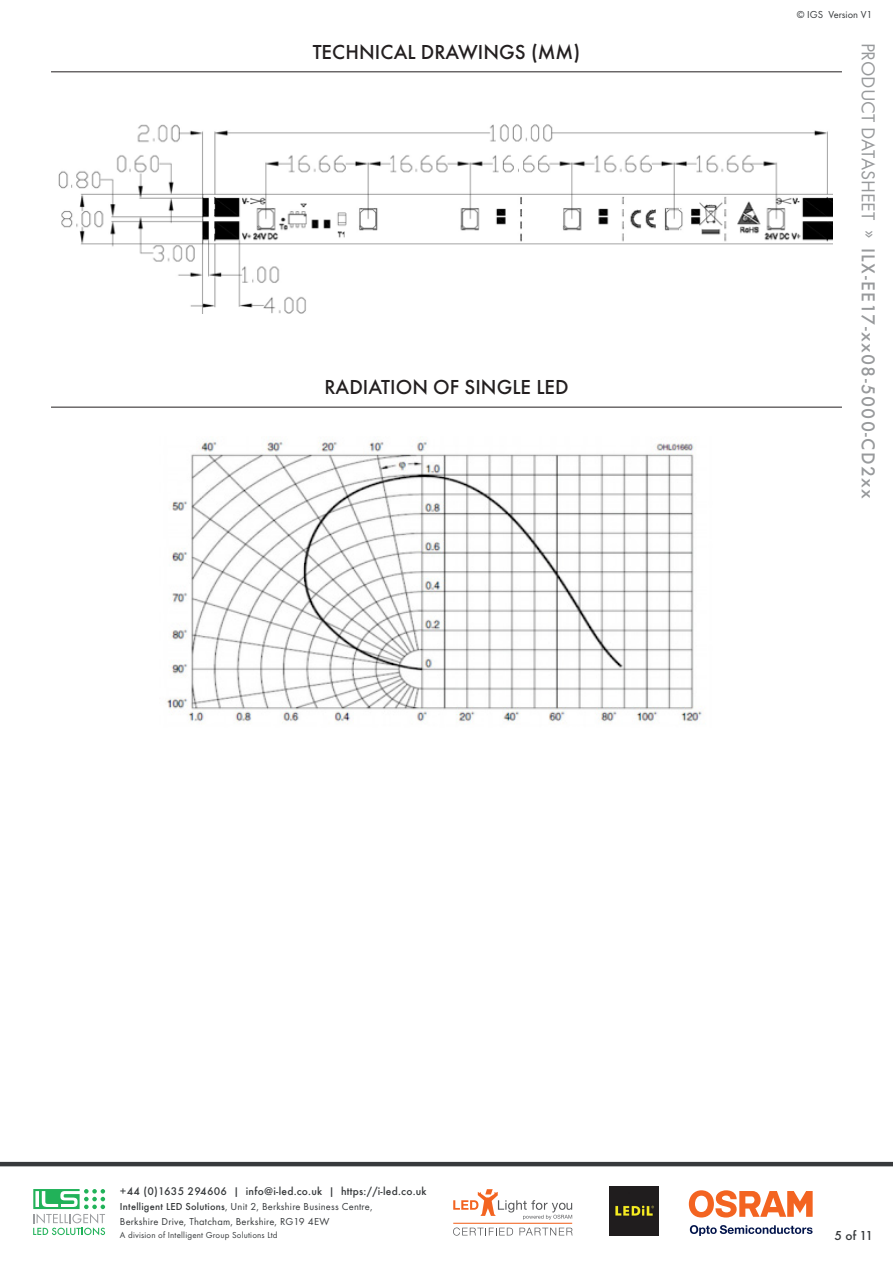
<style>
.page{position:relative;width:893px;height:1263px;background:#fff}
.page>*{position:absolute;margin:0;border:0;box-sizing:border-box;transform-origin:0 0}
.SubHeading{font:500 21px "Futura T";color:#231f20}
.t1{font:500 19.5px "Futura T";letter-spacing:.07em;color:#989a9c}
.t2{font:500 13.5px "Futura T";color:#373a3c}
.t3{font:500 11.55px "Futura T";letter-spacing:.02em;color:#373a3c}
.t4{font:10.5px/15px "Futura T";letter-spacing:.02em;color:#373a3c}
.t5{font:10.5px "Futura T";color:#373a3c}
.t6{font:9px "Futura T";letter-spacing:.02em;color:#373a3c}
.s1{font-weight:400}
.s2{font-weight:500}
</style>
<div class="page">
<svg style="left:453px;top:1189px;width:119px;height:31px"></svg>
<svg style="left:453px;top:1227px;width:60px;height:8px"></svg>
<svg style="left:519px;top:1228px;width:54px;height:7px"></svg>
<hr style="left:453px;top:1223px;width:119px;height:1px;background:#f36421">
<svg style="left:690px;top:1225px;width:122px;height:11px"></svg>
<svg style="left:689px;top:1190px;width:124px;height:27px"></svg>
<img style="left:609px;top:1186px;width:50px;height:50px">
<hr style="left:0;top:1162px;width:893px;height:4px;background:#373a3c">
<svg style="left:33px;top:1189px;width:72px;height:46px"></svg>
<hr style="left:51px;top:71px;width:791px;height:1px;background:#231f20">
<hr style="left:51px;top:407px;width:791px;height:1px;background:#231f20">
<img style="left:58px;top:124px;width:775px;height:190px">
<img style="left:166px;top:437px;width:536px;height:287px">
<p class="SubHeading" style="left:313px;top:39px;width:269px">TECHNICAL DRAWINGS (MM)</p>
<p class="SubHeading" style="left:324px;top:375px;width:246px">RADIATION OF SINGLE LED</p>
<p class="t5" style="left:797px;top:8px;width:77px">© IGS Version V1</p>
<h2 class="t1" style="left:880px;top:43px;width:458px;rotate:90deg"><span class="s1">PRODUCT DATASHEET </span><sup>»</sup> ILX-EE17-xx08-5000-CD2xx</h2>
<p class="t3" style="left:120px;top:1184px;width:308px">+44 (0)1635 294606 | info@i-led.co.uk | https://i-led.co.uk</p>
<p class="t4" style="left:120px;top:1199px;width:254px"><span class="s2">Intelligent LED Solutions</span>, Unit 2, Berkshire Business Centre,<br>Berkshire Drive, Thatcham, Berkshire, RG19 4EW</p>
<p class="t6" style="left:120px;top:1230px;width:159px">A division of Intelligent Group Solutions Ltd</p>
<p class="t2" style="left:834px;top:1227px;width:40px">5 of 11</p>
</div>
